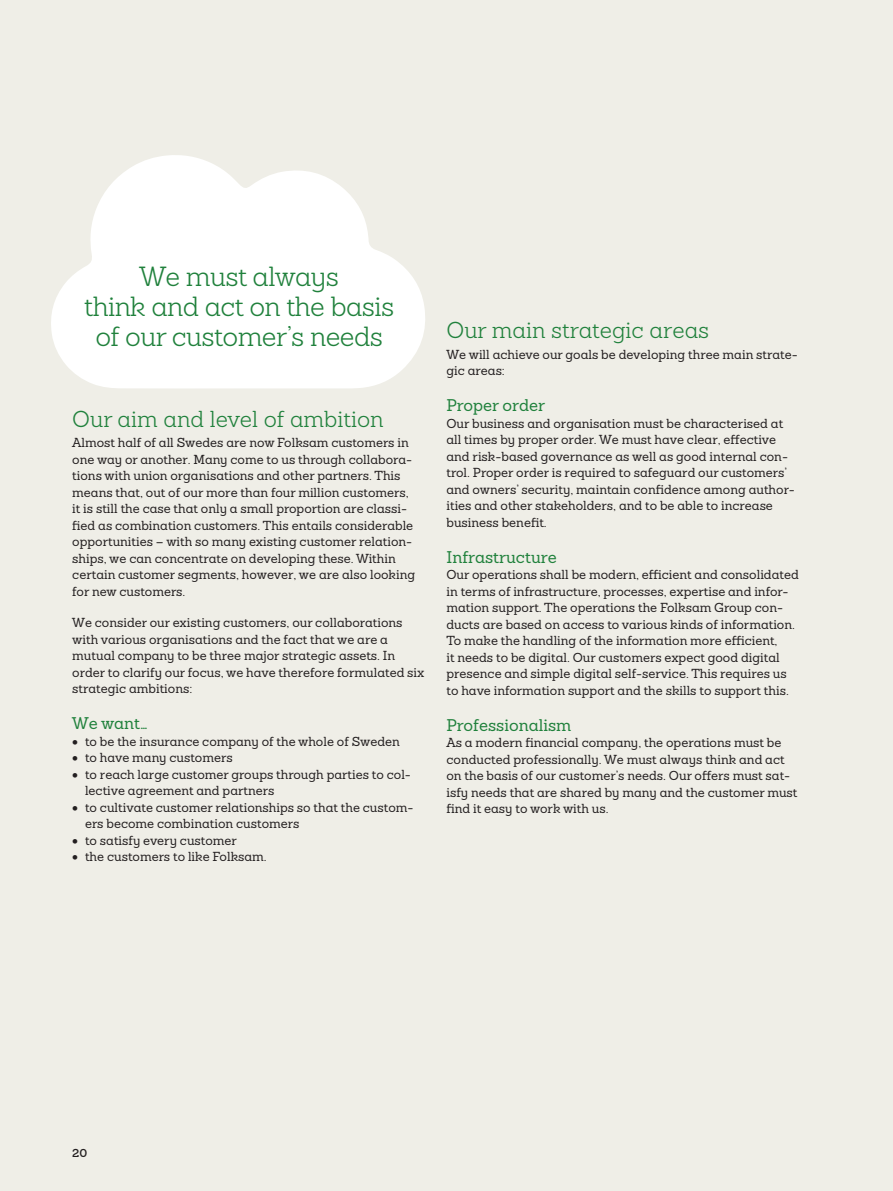
<style>
.page{position:relative;width:893px;height:1191px;background:#efeee7}
.page>*{position:absolute;margin:0;border:0;box-sizing:border-box;transform-origin:0 0}
.Rubrik_3_18_20{font:300 27px/30px "Sanchez Folksam";letter-spacing:-.02em;color:#20813c;text-align:center}
.Rubrik_4_15_18{font:300 22.5px "Sanchez Folksam";color:#20813c}
.Rubrik_5_11_14{font:500 16.5px "Sanchez Folksam";color:#20813c}
.Brödtext_8_5_11{font:500 12.75px/16.5px "Sanchez Folksam";color:#231f20}
.Brödtext_nytt_stycke{font:500 12.75px/16.5px "Sanchez Folksam";color:#231f20}
.t1{font:600 11.25px "Sanchez Folksam";color:#231f20}
</style>
<div class="page">
<svg style="left:51px;top:155px;width:374px;height:233px;fill:#fff"></svg>
<p class="Rubrik_3_18_20" style="left:84px;top:262px;width:312px">We must always<br>think and act on the basis of our customer’s needs</p>
<p class="Rubrik_4_15_18" style="left:72px;top:404px;width:313px">Our aim and level of ambition</p>
<p class="Brödtext_8_5_11" style="left:72px;top:434px;width:344px">Almost half of all Swedes are now Folksam customers in one way or another. Many come to us through collabora&shy;tions with union organisations and other partners. This means that, out of our more than four million customers, it is still the case that only a small proportion are classi&shy;fied as combination customers. This entails considerable opportunities – with so many existing customer relation&shy;ships, we can concentrate on developing these. Within certain customer segments, however, we are also looking for new customers.</p>
<p class="Brödtext_nytt_stycke" style="left:72px;top:614px;width:354px">We consider our existing customers, our collaborations with various organisations and the fact that we are a mutual company to be three major strategic assets. In order to clarify our focus, we have therefore formulated six strategic ambitions:</p>
<p class="Rubrik_5_11_14" style="left:72px;top:712px;width:77px">We want…</p>
<p class="Brödtext_8_5_11" style="left:72px;top:733px;width:329px">• to be the insurance company of the whole of Sweden</p>
<p class="Brödtext_8_5_11" style="left:72px;top:749px;width:162px">• to have many customers</p>
<p class="Brödtext_8_5_11" style="left:85px;top:766px;width:327px;text-indent:-13px">• to reach large customer groups through parties to col&shy;lective agreement and partners</p>
<p class="Brödtext_8_5_11" style="left:85px;top:799px;width:330px;text-indent:-13px">• to cultivate customer relationships so that the custom&shy;ers become combination customers</p>
<p class="Brödtext_8_5_11" style="left:72px;top:832px;width:166px">• to satisfy every customer</p>
<p class="Brödtext_8_5_11" style="left:72px;top:848px;width:196px">• the customers to like Folksam.</p>
<p class="Rubrik_4_15_18" style="left:446px;top:316px;width:264px">Our main strategic areas</p>
<p class="Brödtext_8_5_11" style="left:446px;top:346px;width:353px">We will achieve our goals be developing three main strate&shy;gic areas:</p>
<p class="Rubrik_5_11_14" style="left:446px;top:394px;width:100px">Proper order</p>
<p class="Brödtext_8_5_11" style="left:446px;top:415px;width:350px">Our business and organisation must be characterised at all times by proper order. We must have clear, effective and risk-based governance as well as good internal con&shy;trol. Proper order is required to safeguard our customers’ and owners’ security, maintain confidence among author&shy;ities and other stakeholders, and to be able to increase business benefit.</p>
<p class="Rubrik_5_11_14" style="left:446px;top:546px;width:112px">Infrastructure</p>
<p class="Brödtext_8_5_11" style="left:446px;top:566px;width:354px">Our operations shall be modern, efficient and consolidated in terms of infrastructure, processes, expertise and infor&shy;mation support. The operations the Folksam Group con&shy;ducts are based on access to various kinds of information.<br>To make the handling of the information more efficient,<br>it needs to be digital. Our customers expect good digital presence and simple digital self-service. This requires us to have information support and the skills to support this.</p>
<p class="Rubrik_5_11_14" style="left:446px;top:714px;width:126px">Professionalism</p>
<p class="Brödtext_8_5_11" style="left:446px;top:734px;width:353px">As a modern financial company, the operations must be conducted professionally. We must always think and act on the basis of our customer’s needs. Our offers must sat&shy;isfy needs that are shared by many and the customer must find it easy to work with us.</p>
<p class="t1" style="left:72px;top:1145px;width:17px">20</p>
</div>
